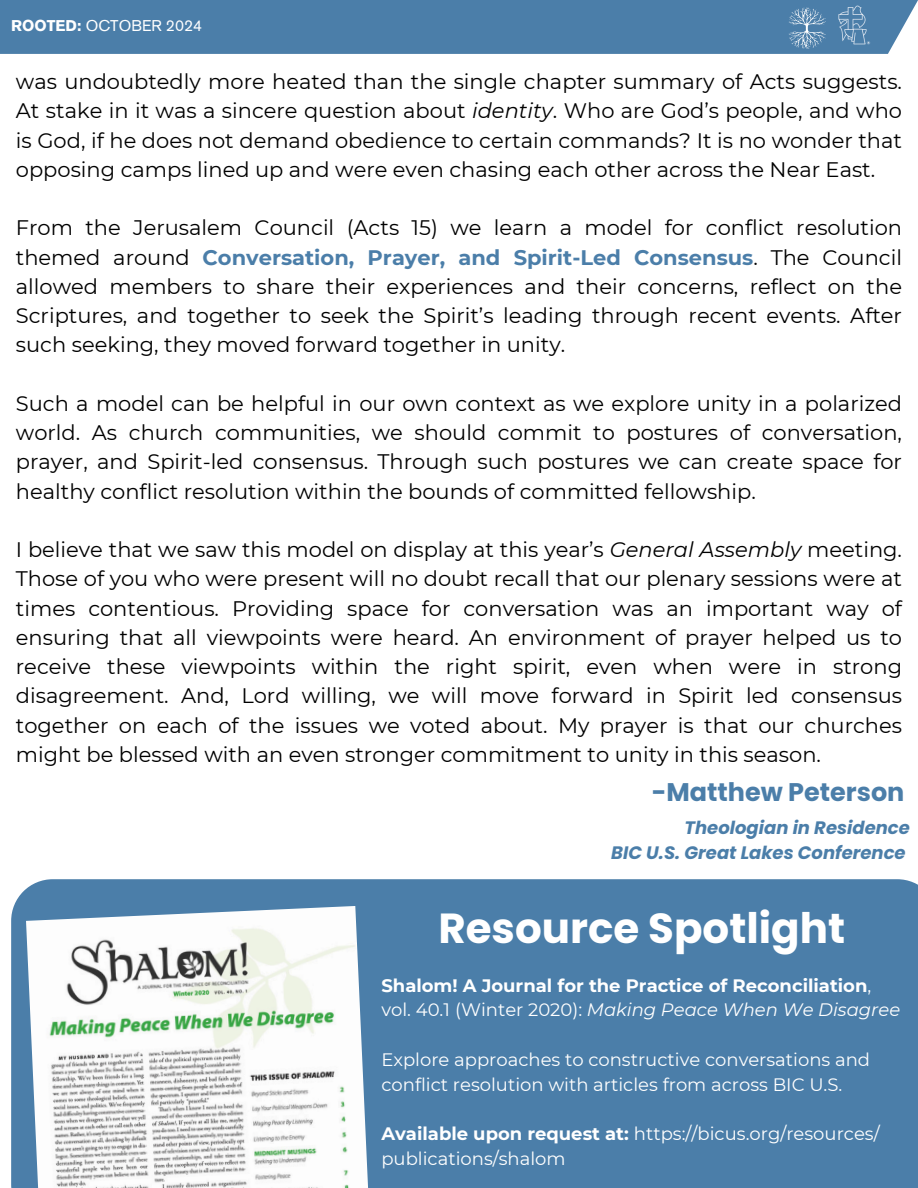
<style>
.page{position:relative;width:918px;height:1188px;background:#fff}
.page>*{position:absolute;margin:0;border:0;box-sizing:border-box;transform-origin:0 0}
.t1{font:700 42px "Poppins";color:#fff}
.t2{font:700 25.5px "Poppins";color:#4b7ea9}
.t3{font:21px/29.2px "Montserrat";color:#000;text-align:justify}
.t4{font:18px/24.8px "Montserrat";color:#fff}
.t5{font:700 18px/24.8px "Montserrat";color:#fff}
.t6{font:italic 700 18px/24.8px "Poppins";color:#4b7ea9;text-align:right}
.t7{font:15.6px "Akzidenz Grotesk Pro";color:#fff}
.s1{font-weight:700}
.s2{font-style:italic}
.s3{font-weight:700;color:#4b7ea9}
.s4{font-weight:400}
.s5{font-weight:400;font-style:italic}
</style>
<div class="page">
<div style="left:0;top:0;width:918px;height:54px;background:#4b7ea9"></div>
<img style="left:838px;top:5px;width:32px;height:40px">
<svg style="left:789px;top:7px;width:37px;height:42px"></svg>
<div style="left:11px;top:879px;width:907px;height:309px;background:#4b7ea9"></div>
<img style="left:26px;top:906px;width:345px;height:282px">
<p class="t7" style="left:11px;top:20px;width:193px"><span class="s1">ROOTED:</span> OCTOBER 2024</p>
<h3 class="t3" style="left:16px;top:67px;width:888px">was undoubtedly more heated than the single chapter summary of Acts suggests.<br>At stake in it was a sincere question about <span class="s2">identity</span>. Who are God’s people, and who is God, if he does not demand obedience to certain commands? It is no wonder that opposing camps lined up and were even chasing each other across the Near East.</h3>
<h3 class="t3" style="left:16px;top:213px;width:888px">From the Jerusalem Council (Acts 15) we learn a model for conflict resolution themed around <span class="s3">Conversation, Prayer, and Spirit-Led Consensus</span>. The Council allowed members to share their experiences and their concerns, reflect on the Scriptures, and together to seek the Spirit’s leading through recent events. After such seeking, they moved forward together in unity.</h3>
<h3 class="t3" style="left:16px;top:389px;width:888px">Such a model can be helpful in our own context as we explore unity in a polarized world. As church communities, we should commit to postures of conversation, prayer, and Spirit-led consensus. Through such postures we can create space for healthy conflict resolution within the bounds of committed fellowship.</h3>
<p class="t3" style="left:16px;top:535px;width:888px">I believe that we saw this model on display at this year’s <span class="s2">General Assembly</span> meeting.<br>Those of you who were present will no doubt recall that our plenary sessions were at times contentious. Providing space for conversation was an important way of ensuring that all viewpoints were heard. An environment of prayer helped us to receive these viewpoints within the right spirit, even when were in strong disagreement. And, Lord willing, we will move forward in Spirit led consensus together on each of the issues we voted about. My prayer is that our churches might be blessed with an even stronger commitment to unity in this season.</p>
<h2 class="t2" style="left:652px;top:774px;width:254px">-Matthew Peterson</h2>
<h4 class="t6" style="left:611px;top:815px;width:300px">Theologian in Residence<br>BIC U.S. Great Lakes Conference</h4>
<p class="t1" style="left:438px;top:898px;width:408px">Resource Spotlight</p>
<h1 class="t5" style="left:381px;top:973px;width:520px">Shalom! A Journal for the Practice of Reconciliation<span class="s4">, vol. 40.1 (Winter 2020):</span> <span class="s5">Making Peace When We Disagree</span></h1>
<h5 class="t4" style="left:381px;top:1047px;width:490px">Explore approaches to constructive conversations and conflict resolution with articles from across BIC U.S.</h5>
<h5 class="t4" style="left:381px;top:1121px;width:500px"><span class="s1">Available upon request at:</span> https://bicus.org/resources/ publications/shalom</h5>
</div>
